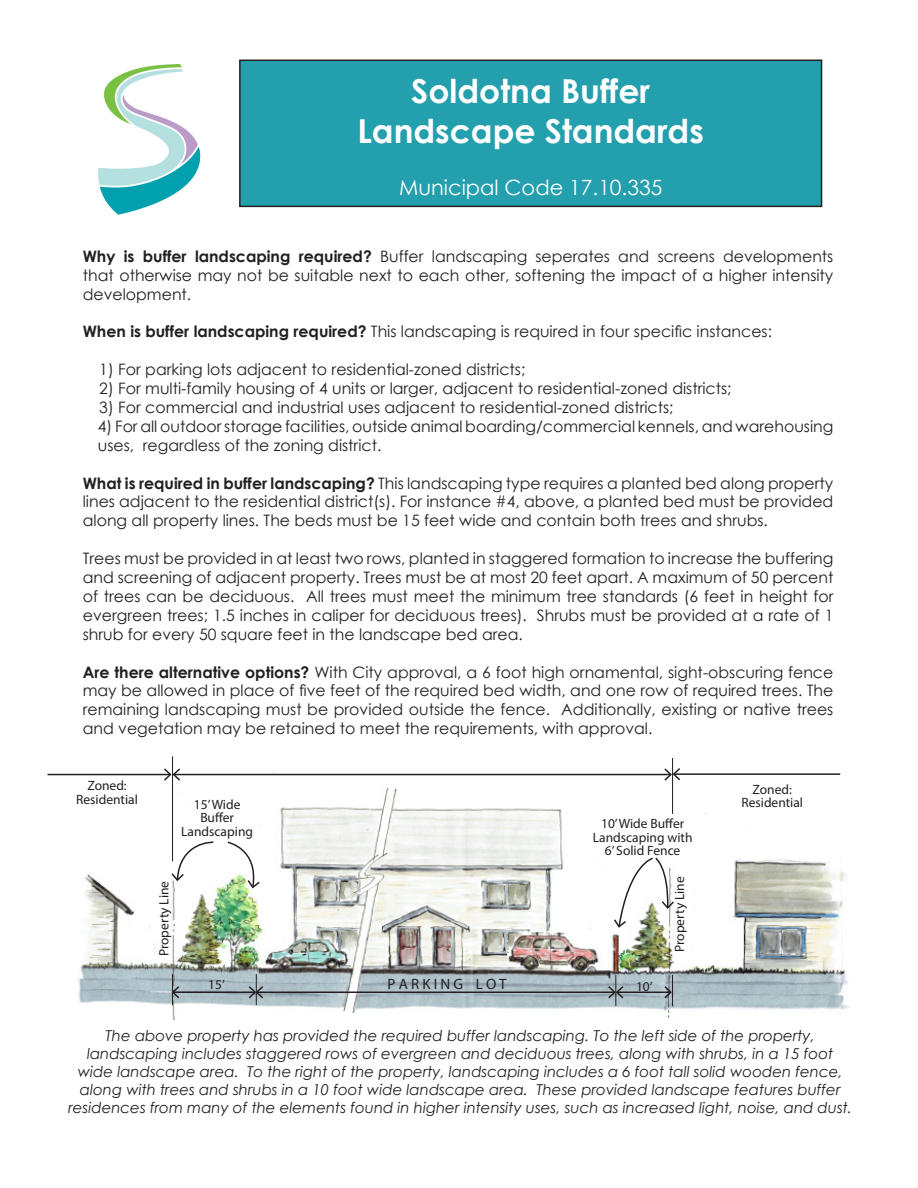
<style>
.page{position:relative;width:918px;height:1188px;background:#fff}
.page>*{position:absolute;margin:0;border:0;box-sizing:border-box;transform-origin:0 0}
.t1{font:700 33px/39.6px "Century Gothic";color:#fff;text-align:center}
.t2{font:21px "Century Gothic";color:#fff}
.t3{font:15.75px/18.9px "Century Gothic";color:#231f20;text-align:justify}
.t4{font:italic 15px/18px "Century Gothic";color:#231f20;text-align:center}
.Soldotna_Stylus_BT_1{font:15px "Myriad Pro";color:#231f20}
.Soldotna_Stylus_BT_1-2{font:13.5px/13.5px "Myriad Pro";color:#231f20;text-align:center}
.s1{font-weight:700}
</style>
<div class="page">
<img style="left:98px;top:64px;width:103px;height:151px">
<div style="left:240px;top:60px;width:582px;height:146px;background:#249fad"></div>
<div style="left:239px;top:60px;width:583px;height:147px;border:2px solid #231f20"></div>
<img style="left:62px;top:758px;width:787px;height:261px">
<hr style="left:172px;top:974px;width:1px;height:31px;background:#231f20">
<hr style="left:256px;top:974px;width:1px;height:31px;background:#231f20">
<hr style="left:173px;top:992px;width:82px;height:1px;background:#231f20">
<svg style="left:171px;top:985px;width:10px;height:15px"></svg>
<hr style="left:615px;top:975px;width:1px;height:31px;background:#231f20">
<hr style="left:672px;top:975px;width:1px;height:31px;background:#231f20">
<hr style="left:617px;top:992px;width:54px;height:1px;background:#231f20">
<svg style="left:663px;top:985px;width:9px;height:15px"></svg>
<svg style="left:226px;top:841px;width:35px;height:48px"></svg>
<svg style="left:612px;top:857px;width:64px;height:72px"></svg>
<svg style="left:170px;top:841px;width:45px;height:41px"></svg>
<hr style="left:257px;top:992px;width:358px;height:1px;background:#231f20">
<svg style="left:247px;top:985px;width:18px;height:15px"></svg>
<svg style="left:607px;top:985px;width:18px;height:15px"></svg>
<hr style="left:172px;top:756px;width:1px;height:105px;background:#231f20">
<hr style="left:672px;top:758px;width:1px;height:56px;background:#231f20">
<hr style="left:174px;top:774px;width:497px;height:1px;background:#231f20">
<hr style="left:48px;top:774px;width:122px;height:1px;background:#231f20">
<svg style="left:162px;top:767px;width:20px;height:15px"></svg>
<hr style="left:674px;top:773px;width:166px;height:2px;background:#231f20">
<svg style="left:663px;top:766px;width:19px;height:16px"></svg>
<p class="t1" style="left:357px;top:70px;width:348px">Soldotna Buffer<br>Landscape Standards</p>
<p class="t2" style="left:399px;top:173px;width:265px">Municipal Code 17.10.335</p>
<p class="t3" style="left:83px;top:246px;width:752px"><span class="s1">Why is buffer landscaping required?</span> Buffer landscaping seperates and screens developments that otherwise may not be suitable next to each other, softening the impact of a higher intensity development.</p>
<p class="t3" style="left:83px;top:322px;width:691px"><span class="s1">When is buffer landscaping required?</span> This landscaping is required in four specific instances:</p>
<p class="t3" style="left:99px;top:360px;width:428px">1) For parking lots adjacent to residential-zoned districts;</p>
<p class="t3" style="left:99px;top:379px;width:634px">2) For multi-family housing of 4 units or larger, adjacent to residential-zoned districts;</p>
<p class="t3" style="left:99px;top:398px;width:576px">3) For commercial and industrial uses adjacent to residential-zoned districts;</p>
<p class="t3" style="left:98px;top:416px;width:737px">4) For all outdoor storage facilities, outside animal boarding/commercial kennels, and warehousing uses, regardless of the zoning district.</p>
<p class="t3" style="left:83px;top:473px;width:752px"><span class="s1">What is required in buffer landscaping?</span> This landscaping type requires a planted bed along property lines adjacent to the residential district(s). For instance #4, above, a planted bed must be provided along all property lines. The beds must be 15 feet wide and contain both trees and shrubs.</p>
<p class="t3" style="left:83px;top:549px;width:752px">Trees must be provided in at least two rows, planted in staggered formation to increase the buffering and screening of adjacent property. Trees must be at most 20 feet apart. A maximum of 50 percent of trees can be deciduous. All trees must meet the minimum tree standards (6 feet in height for evergreen trees; 1.5 inches in caliper for deciduous trees). Shrubs must be provided at a rate of 1 shrub for every 50 square feet in the landscape bed area.</p>
<p class="t3" style="left:83px;top:662px;width:752px"><span class="s1">Are there alternative options?</span> With City approval, a 6 foot high ornamental, sight-obscuring fence may be allowed in place of five feet of the required bed width, and one row of required trees. The remaining landscaping must be provided outside the fence. Additionally, existing or native trees and vegetation may be retained to meet the requirements, with approval.</p>
<p class="Soldotna_Stylus_BT_1-2" style="left:87px;top:779px;width:41px">Zoned:</p>
<p class="Soldotna_Stylus_BT_1-2" style="left:76px;top:792px;width:63px">Residential</p>
<p class="Soldotna_Stylus_BT_1-2" style="left:181px;top:797px;width:73px">15’ Wide<br>Buffer<br>Landscaping</p>
<p class="Soldotna_Stylus_BT_1-2" style="left:593px;top:817px;width:101px">10’ Wide Buffer<br>Landscaping with<br>6’ Solid Fence</p>
<p class="Soldotna_Stylus_BT_1-2" style="left:157px;top:956px;width:77px;rotate:-90deg">Property Line</p>
<p class="Soldotna_Stylus_BT_1-2" style="left:673px;top:952px;width:77px;rotate:-90deg">Property Line</p>
<p class="Soldotna_Stylus_BT_1-2" style="left:208px;top:978px;width:18px">15’</p>
<p class="Soldotna_Stylus_BT_1" style="left:388px;top:975px;width:120px">P A R K I N G L O T</p>
<p class="Soldotna_Stylus_BT_1-2" style="left:636px;top:979px;width:18px">10’</p>
<p class="Soldotna_Stylus_BT_1-2" style="left:753px;top:782px;width:41px">Zoned:</p>
<p class="Soldotna_Stylus_BT_1-2" style="left:741px;top:796px;width:63px">Residential</p>
<p class="t4" style="left:68px;top:1026px;width:785px">The above property has provided the required buffer landscaping. To the left side of the property, landscaping includes staggered rows of evergreen and deciduous trees, along with shrubs, in a 15 foot wide landscape area. To the right of the property, landscaping includes a 6 foot tall solid wooden fence, along with trees and shrubs in a 10 foot wide landscape area. These provided landscape features buffer residences from many of the elements found in higher intensity uses, such as increased light, noise, and dust.</p>
</div>
